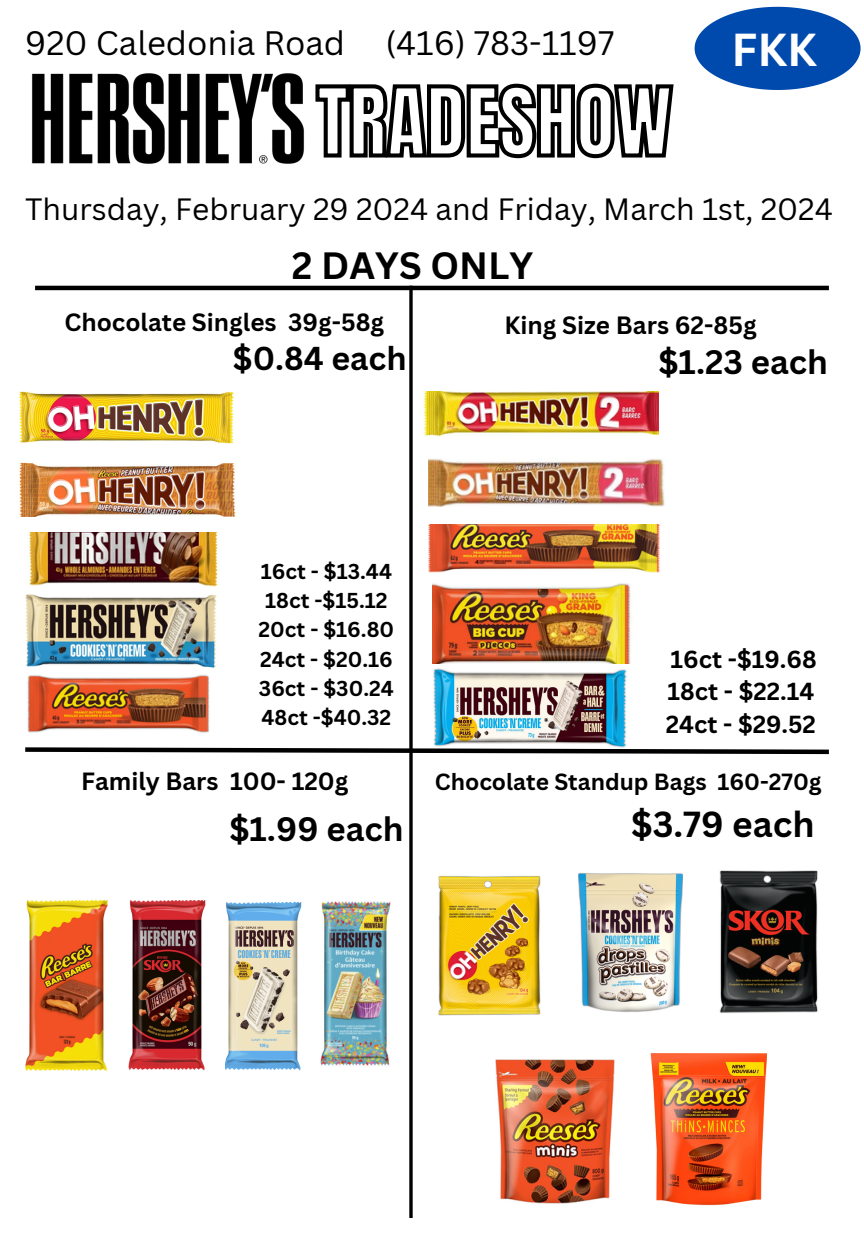
<style>
.page{position:relative;width:864px;height:1242px;background:#fff}
.page>*{position:absolute;margin:0;border:0;box-sizing:border-box;transform-origin:0 0}
.t1{font:700 45px "Canva Sans";color:#fff}
.t2{font:700 37.05px "Canva Sans";color:#000}
.t3{font:700 35.25px "Canva Sans";color:#000}
.t4{font:33px "Canva Sans";color:#000}
.t5{font:700 33px "Canva Sans";color:#000}
.t6{font:700 32.25px "Canva Sans";color:#000}
.t7{font:30px "Canva Sans";color:#000}
.t8{font:700 24.3px "Canva Sans";color:#000}
.t9{font:700 24px "Canva Sans";color:#000}
.t10{font:700 22.8px "Canva Sans";color:#000}
.t11{font:700 21px "Canva Sans";color:#000}
</style>
<div class="page">
<hr style="left:35px;top:286px;width:794px;height:4px;background:#000">
<img style="left:25px;top:532px;width:193px;height:136px">
<img style="left:27px;top:675px;width:183px;height:58px">
<img style="left:19px;top:391px;width:215px;height:52px">
<img style="left:25px;top:533px;width:193px;height:54px">
<img style="left:19px;top:462px;width:217px;height:55px">
<img style="left:31px;top:73px;width:274px;height:91px">
<img style="left:313px;top:83px;width:363px;height:1135px">
<svg style="left:695px;top:7px;width:166px;height:83px"></svg>
<svg style="left:25px;top:745px;width:804px;height:11px"></svg>
<img style="left:25px;top:899px;width:83px;height:172px">
<img style="left:128px;top:901px;width:78px;height:170px">
<img style="left:226px;top:901px;width:76px;height:170px">
<img style="left:320px;top:901px;width:71px;height:169px">
<img style="left:495px;top:1059px;width:119px;height:144px">
<img style="left:649px;top:1053px;width:117px;height:155px">
<img style="left:407px;top:864px;width:165px;height:164px">
<img style="left:719px;top:870px;width:99px;height:143px">
<img style="left:578px;top:873px;width:105px;height:139px">
<p class="t4" style="left:25px;top:20px;width:590px">920 Caledonia Road (416) 783-1197</p>
<h6 class="t1" style="left:732px;top:18px;width:87px">FKK</h6>
<h1 class="t7" style="left:25px;top:188px;width:809px">Thursday, February 29 2024 and Friday, March 1st, 2024</h1>
<p class="t2" style="left:292px;top:240px;width:243px">2 DAYS ONLY</p>
<h3 class="t8" style="left:64px;top:305px;width:321px">Chocolate Singles 39g-58g</h3>
<p class="t6" style="left:233px;top:336px;width:175px">$0.84 each</p>
<p class="t8" style="left:504px;top:308px;width:254px">King Size Bars 62-85g</p>
<h5 class="t5" style="left:658px;top:339px;width:171px">$1.23 each</h5>
<p class="t11" style="left:261px;top:556px;width:133px">16ct - $13.44</p>
<p class="t11" style="left:265px;top:586px;width:124px">18ct -$15.12</p>
<p class="t11" style="left:259px;top:615px;width:137px">20ct - $16.80</p>
<p class="t11" style="left:260px;top:644px;width:134px">24ct - $20.16</p>
<p class="t11" style="left:259px;top:673px;width:136px">36ct - $30.24</p>
<p class="t11" style="left:262px;top:703px;width:131px">48ct -$40.32</p>
<h5 class="t8" style="left:81px;top:764px;width:269px">Family Bars 100- 120g</h5>
<p class="t5" style="left:229px;top:806px;width:176px">$1.99 each</p>
<p class="t9" style="left:671px;top:642px;width:148px">16ct -$19.68</p>
<p class="t9" style="left:667px;top:675px;width:148px">18ct - $22.14</p>
<p class="t9" style="left:666px;top:707px;width:152px">24ct - $29.52</p>
<p class="t10" style="left:435px;top:766px;width:388px">Chocolate Standup Bags 160-270g</p>
<p class="t3" style="left:631px;top:799px;width:185px">$3.79 each</p>
</div>
